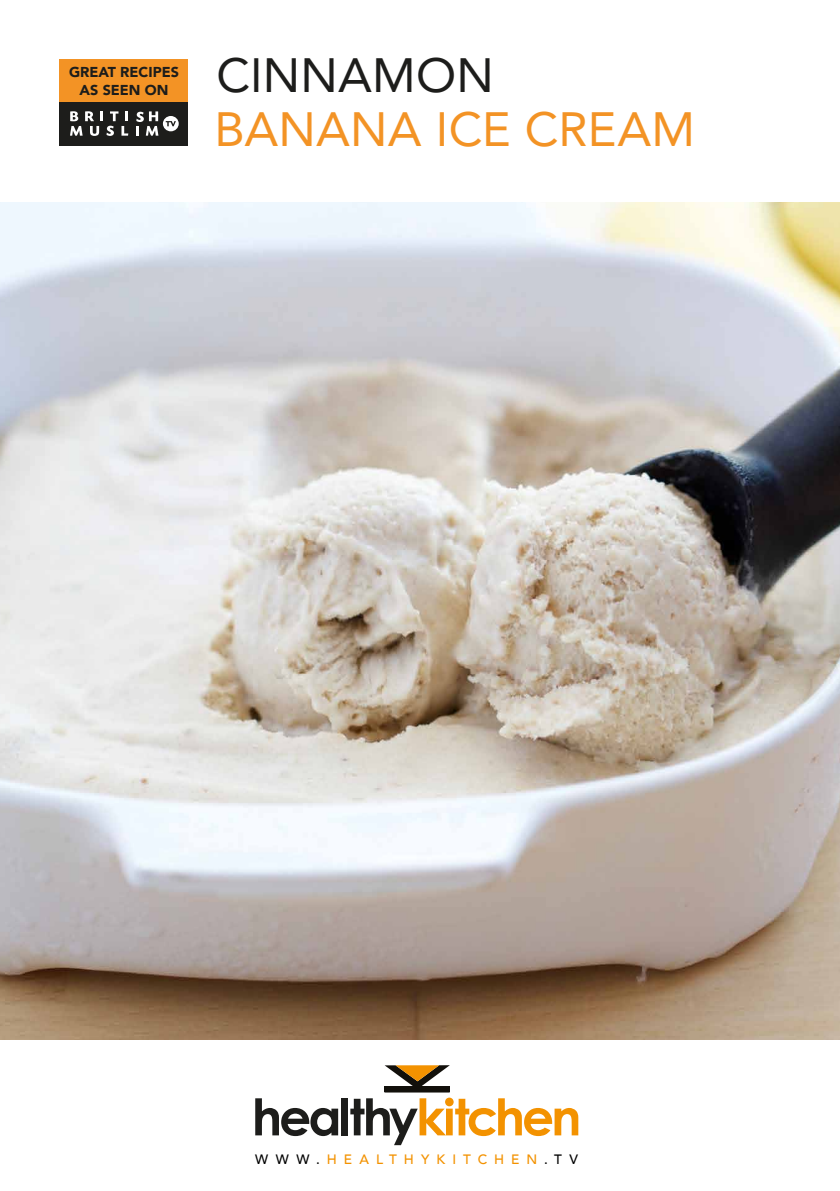
<style>
.page{position:relative;width:840px;height:1191px;background:#fff}
.page>*{position:absolute;margin:0;border:0;box-sizing:border-box;transform-origin:0 0}
.t1{font:48px "Avenir";letter-spacing:.005em;color:#f39325}
.t2{font:48px "Avenir";letter-spacing:.005em;color:#1d1d1b}
.t3{font:900 14.4px/17.2px "Avenir";color:#1d1d1b;text-align:center}
.t4{font:500 13.6px "Avenir";letter-spacing:.515em;color:#f39200}
.s1{color:#000}
</style>
<div class="page">
<div style="left:59px;top:59px;width:129px;height:43px;background:#f39325"></div>
<div style="left:59px;top:102px;width:129px;height:44px;background:#1d1d1b"></div>
<svg style="left:70px;top:111px;width:58px;height:25px"></svg>
<svg style="left:136px;top:111px;width:22px;height:25px"></svg>
<div style="left:163px;top:116px;width:16px;height:15px;background:#fff;border-radius:50%"></div>
<svg style="left:166px;top:121px;width:10px;height:5px"></svg>
<img style="left:0;top:202px;width:839px;height:837px">
<svg style="left:255px;top:1098px;width:83px;height:38px"></svg>
<div style="left:341px;top:1098px;width:7px;height:37px;background:#1d1d1b"></div>
<svg style="left:350px;top:1065px;width:228px;height:80px"></svg>
<p class="t3" style="left:69px;top:63px;width:111px">GREAT RECIPES<br>AS SEEN ON</p>
<h1 class="t2" style="left:216px;top:37px;width:278px">CINNAMON</h1>
<h1 class="t1" style="left:214px;top:91px;width:482px">BANANA ICE CREAM</h1>
<p class="t4" style="left:255px;top:1147px;width:324px"><span class="s1">WWW.</span>HEALTHYKITCHEN<span class="s1">.TV</span></p>
</div>
